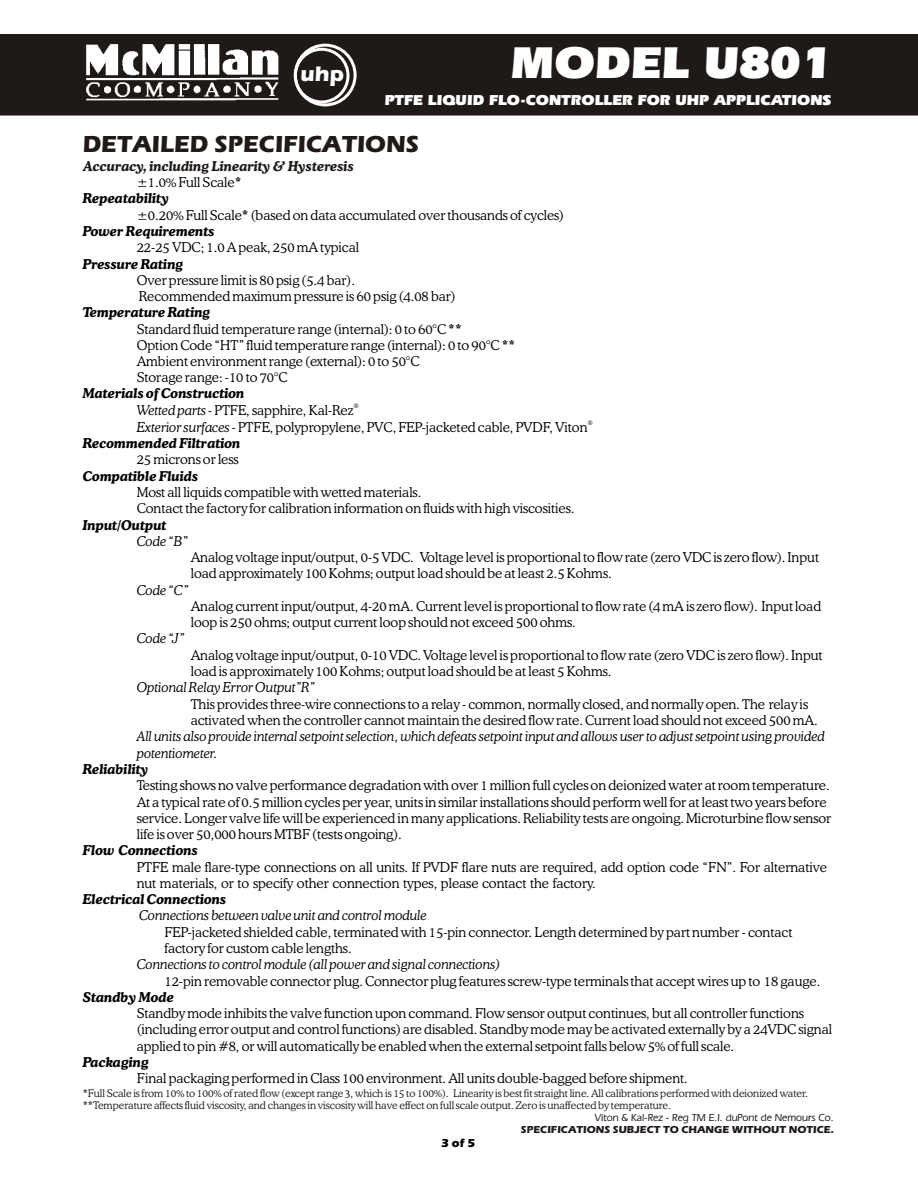
<style>
.page{position:relative;width:918px;height:1188px;background:#fff}
.page>*{position:absolute;margin:0;border:0;box-sizing:border-box;transform-origin:0 0}
.t1{font:46.35px "Eras Ult BT";color:#fff}
.t2{font:24px "Eras Bold ITC";color:#1f1a17}
.t3{font:21.75px "Eras Bold ITC";color:#fff}
.t4{font:15px "Eras Ult BT";color:#fff}
.t5{font:13.5px/16.2px "Cooper Lt BT";color:#000}
.t6{font:italic 13.5px/16.5px "Cooper Lt BT";color:#000}
.t7{font:italic 700 13.5px "Cooper Lt BT";color:#000}
.t8{font:italic 700 13.5px "Cooper Lt BT";color:#1f1a17}
.t9{font:12px "Eras Bold ITC";color:#000}
.t10{font:10.5px/12.6px "Cooper Lt BT";color:#1f1a17}
.t11{font:10.5px "Eras Bold ITC";color:#1f1a17}
.t12{font:10.5px "Eras Md BT";color:#1f1a17}
.t13{font:6.75px "Cooper Lt BT";color:#000}
.s1{font-style:italic}
.s2{font-weight:700;font-style:italic}
</style>
<div class="page">
<div style="left:0;top:34px;width:918px;height:81px;background:#1f1a17"></div>
<img style="left:85px;top:44px;width:195px;height:58px">
<div style="left:294px;top:48px;width:56px;height:55px;border:3px solid #fff;border-radius:50%"></div>
<div style="left:294px;top:44px;width:63px;height:62px;border:3px solid #fff;border-radius:50%"></div>
<h3 class="t3" style="left:301px;top:66px;width:45px">uhp</h3>
<h1 class="t1" style="left:511px;top:43px;width:322px">MODEL U801</h1>
<p class="t4" style="left:385px;top:93px;width:448px">PTFE LIQUID FLO-CONTROLLER FOR UHP APPLICATIONS</p>
<h2 class="t2" style="left:83px;top:135px;width:338px">DETAILED SPECIFICATIONS</h2>
<p class="t8" style="left:83px;top:161px;width:273px">Accuracy, including Linearity &amp; Hysteresis</p>
<p class="t5" style="left:137px;top:176px;width:106px">±1.0% Full Scale*</p>
<p class="t7" style="left:83px;top:193px;width:88px">Repeatability</p>
<p class="t5" style="left:137px;top:208px;width:429px">±0.20% Full Scale* (based on data accumulated over thousands of cycles)</p>
<p class="t7" style="left:83px;top:226px;width:133px">Power Requirements</p>
<p class="t5" style="left:137px;top:241px;width:224px">22-25 VDC; 1.0 A peak, 250 mA typical</p>
<p class="t7" style="left:83px;top:258px;width:102px">Pressure Rating</p>
<p class="t5" style="left:137px;top:273px;width:321px">Over pressure limit is 80 psig (5.4 bar).<br>Recommended maximum pressure is 60 psig (4.08 bar)</p>
<p class="t7" style="left:83px;top:307px;width:129px">Temperature Rating</p>
<p class="t5" style="left:137px;top:322px;width:380px">Standard fluid temperature range (internal): 0 to 60°C **<br>Option Code “HT” fluid temperature range (internal): 0 to 90°C ** Ambient environment range (external): 0 to 50°C<br>Storage range: -10 to 70°C</p>
<p class="t7" style="left:83px;top:388px;width:163px">Materials of Construction</p>
<p class="t13" style="left:353px;top:403px;width:7px">®</p>
<p class="t5" style="left:137px;top:403px;width:218px"><span class="s1">Wetted parts -</span> PTFE, sapphire, Kal-Rez</p>
<p class="t13" style="left:588px;top:420px;width:7px">®</p>
<p class="t5" style="left:83px;top:420px;width:506px;line-height:16.6px;text-indent:54px"><span class="s1">Exterior surfaces -</span> PTFE, polypropylene, PVC, FEP-jacketed cable, PVDF, Viton<br><span class="s2">Recommended Filtration</span></p>
<p class="t5" style="left:137px;top:453px;width:103px">25 microns or less</p>
<p class="t7" style="left:83px;top:471px;width:117px">Compatible Fluids</p>
<p class="t5" style="left:137px;top:485px;width:439px">Most all liquids compatible with wetted materials.<br>Contact the factory for calibration information on fluids with high viscosities.</p>
<p class="t7" style="left:83px;top:519px;width:85px">Input/Output</p>
<p class="t6" style="left:137px;top:534px;width:53px">Code “B”</p>
<p class="t5" style="left:191px;top:551px;width:630px">Analog voltage input/output, 0-5 VDC. Voltage level is proportional to flow rate (zero VDC is zero flow). Input load approximately 100 Kohms; output load should be at least 2.5 Kohms.</p>
<p class="t6" style="left:137px;top:583px;width:54px">Code “C”</p>
<p class="t5" style="left:191px;top:599px;width:632px">Analog current input/output, 4-20 mA. Current level is proportional to flow rate (4 mA is zero flow). Input load loop is 250 ohms; output current loop should not exceed 500 ohms.</p>
<p class="t6" style="left:137px;top:632px;width:49px">Code “J”</p>
<p class="t5" style="left:191px;top:648px;width:633px">Analog voltage input/output, 0-10 VDC. Voltage level is proportional to flow rate (zero VDC is zero flow). Input load is approximately 100 Kohms; output load should be at least 5 Kohms.</p>
<p class="t6" style="left:137px;top:681px;width:180px">Optional Relay Error Output”R”</p>
<p class="t5" style="left:191px;top:697px;width:629px">This provides three-wire connections to a relay - common, normally closed, and normally open. The relay is activated when the controller cannot maintain the desired flow rate. Current load should not exceed 500 mA.</p>
<p class="t6" style="left:137px;top:729px;width:690px">All units also provide internal setpoint selection, which defeats setpoint input and allows user to adjust setpoint using provided potentiometer.</p>
<p class="t7" style="left:83px;top:764px;width:67px">Reliability</p>
<p class="t5" style="left:137px;top:779px;width:696px">Testing shows no valve performance degradation with over 1 million full cycles on deionized water at room temperature.<br>At a typical rate of 0.5 million cycles per year, units in similar installations should perform well for at least two years before service. Longer valve life will be experienced in many applications. Reliability tests are ongoing. Microturbine flow sensor life is over 50,000 hours MTBF (tests ongoing).</p>
<p class="t7" style="left:83px;top:845px;width:117px">Flow Connections</p>
<p class="t5" style="left:137px;top:860px;width:692px">PTFE male flare-type connections on all units. If PVDF flare nuts are required, add option code “FN”. For alternative nut materials, or to specify other connection types, please contact the factory.</p>
<p class="t7" style="left:83px;top:894px;width:145px">Electrical Connections</p>
<p class="t6" style="left:139px;top:909px;width:289px">Connections between valve unit and control module</p>
<p class="t5" style="left:164px;top:925px;width:629px">FEP-jacketed shielded cable, terminated with 15-pin connector. Length determined by part number - contact factory for custom cable lengths.</p>
<p class="t6" style="left:137px;top:957px;width:365px">Connections to control module (all power and signal connections)</p>
<p class="t5" style="left:164px;top:974px;width:657px">12-pin removable connector plug. Connector plug features screw-type terminals that accept wires up to 18 gauge.</p>
<p class="t7" style="left:83px;top:992px;width:93px">Standby Mode</p>
<p class="t5" style="left:137px;top:1007px;width:697px">Standby mode inhibits the valve function upon command. Flow sensor output continues, but all controller functions (including error output and control functions) are disabled. Standby mode may be activated externally by a 24VDC signal applied to pin #8, or will automatically be enabled when the external setpoint falls below 5% of full scale.</p>
<p class="t7" style="left:83px;top:1057px;width:68px">Packaging</p>
<p class="t5" style="left:137px;top:1072px;width:553px">Final packaging performed in Class 100 environment. All units double-bagged before shipment.</p>
<p class="t10" style="left:83px;top:1087px;width:727px">*Full Scale is from 10% to 100% of rated flow (except range 3, which is 15 to 100%). Linearity is best fit straight line. All calibrations performed with deionized water. **Temperature affects fluid viscosity, and changes in viscosity will have effect on full scale output. Zero is unaffected by temperature.</p>
<p class="t12" style="left:595px;top:1113px;width:241px">Viton &amp; Kal-Rez - Reg TM E.I. duPont de Nemours Co.</p>
<p class="t11" style="left:521px;top:1126px;width:314px">SPECIFICATIONS SUBJECT TO CHANGE WITHOUT NOTICE.</p>
<p class="t9" style="left:441px;top:1138px;width:36px">3 of 5</p>
</div>
